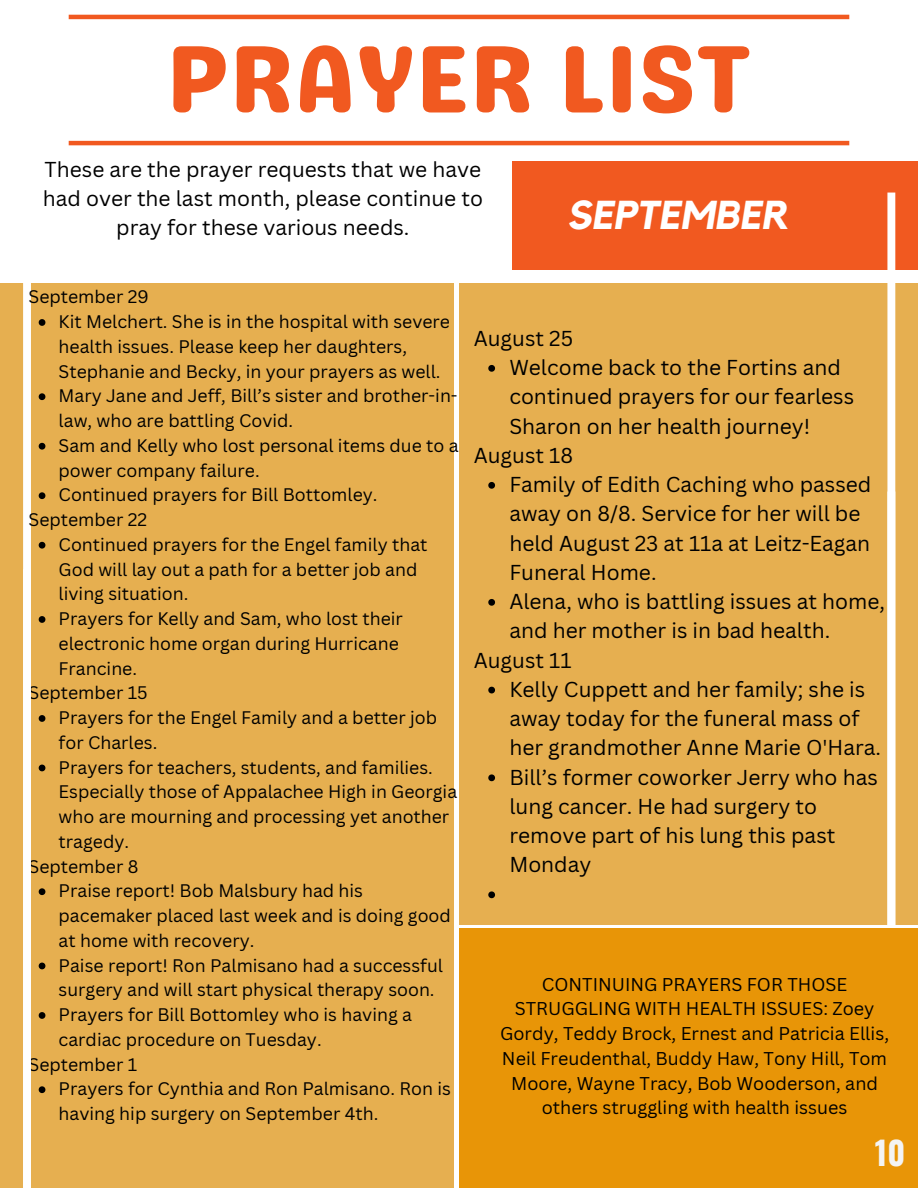
<style>
.page{position:relative;width:918px;height:1188px;background:#fff}
.page>*{position:absolute;margin:0;border:0;box-sizing:border-box;transform-origin:0 0}
.t1{font:95.55px "Genty Sans";color:#f15920}
.t2{font:italic 700 40.2px "Kollektif";color:#fff}
.t3{font:700 32.4px "Oswald";color:#f4f4f4}
.t4{font:21px/29.2px "Canva Sans";color:#000}
.t5{font:18px/24.8px "Canva Sans";color:#000;text-align:center}
.t6{font:17.7px/24.8px "Canva Sans";color:#000}
</style>
<div class="page">
<div style="left:512px;top:161px;width:406px;height:109px;background:#f15920"></div>
<div style="left:459px;top:283px;width:459px;height:641px;background:#e6af50"></div>
<div style="left:887px;top:193px;width:8px;height:987px;background:#fff"></div>
<hr style="left:69px;top:15px;width:780px;height:4px;background:#f15920">
<hr style="left:69px;top:141px;width:780px;height:4px;background:#f15920">
<div style="left:0;top:283px;width:454px;height:905px;background:#e6af50"></div>
<div style="left:23px;top:270px;width:8px;height:918px;background:#fff"></div>
<svg style="left:39px;top:319px;width:6px;height:7px"></svg>
<svg style="left:39px;top:393px;width:6px;height:7px"></svg>
<svg style="left:39px;top:443px;width:6px;height:7px"></svg>
<svg style="left:39px;top:492px;width:6px;height:7px"></svg>
<svg style="left:39px;top:542px;width:6px;height:7px"></svg>
<svg style="left:39px;top:616px;width:6px;height:7px"></svg>
<svg style="left:39px;top:715px;width:6px;height:7px"></svg>
<svg style="left:39px;top:765px;width:6px;height:6px"></svg>
<svg style="left:39px;top:888px;width:6px;height:7px"></svg>
<svg style="left:39px;top:963px;width:6px;height:6px"></svg>
<svg style="left:39px;top:1012px;width:6px;height:7px"></svg>
<svg style="left:39px;top:1086px;width:6px;height:7px"></svg>
<div style="left:459px;top:929px;width:459px;height:259px;background:#e89507"></div>
<svg style="left:488px;top:365px;width:7px;height:7px"></svg>
<svg style="left:488px;top:482px;width:7px;height:7px"></svg>
<svg style="left:488px;top:599px;width:7px;height:7px"></svg>
<svg style="left:488px;top:687px;width:7px;height:6px"></svg>
<svg style="left:488px;top:774px;width:7px;height:7px"></svg>
<svg style="left:488px;top:891px;width:7px;height:7px"></svg>
<h1 class="t1" style="left:166px;top:22px;width:587px">PRAYER LIST</h1>
<h2 class="t4" style="left:43px;top:154px;width:442px;text-align:center">These are the prayer requests that we have had over the last month, please continue to pray for these various needs.</h2>
<h3 class="t2" style="left:567px;top:196px;width:223px">SEPTEMBER</h3>
<h3 class="t6" style="left:29px;top:284px;width:122px">September 29</h3>
<p class="t6" style="left:59px;top:309px;width:393px">Kit Melchert. She is in the hospital with severe health issues. Please keep her daughters,<br>Stephanie and Becky, in your prayers as well.</p>
<h3 class="t6" style="left:59px;top:383px;width:401px">Mary Jane and Jeff, Bill’s sister and brother-in&shy;law, who are battling Covid.</h3>
<p class="t6" style="left:59px;top:433px;width:401px">Sam and Kelly who lost personal items due to a power company failure.</p>
<p class="t6" style="left:59px;top:482px;width:320px">Continued prayers for Bill Bottomley.</p>
<h3 class="t6" style="left:29px;top:507px;width:120px">September 22</h3>
<p class="t6" style="left:59px;top:532px;width:370px">Continued prayers for the Engel family that<br>God will lay out a path for a better job and living situation.</p>
<p class="t6" style="left:59px;top:606px;width:346px">Prayers for Kelly and Sam, who lost their electronic home organ during Hurricane<br>Francine.</p>
<p class="t6" style="left:29px;top:680px;width:121px">September 15</p>
<p class="t6" style="left:59px;top:705px;width:380px">Prayers for the Engel Family and a better job for Charles.</p>
<p class="t6" style="left:59px;top:754px;width:400px">Prayers for teachers, students, and families.<br>Especially those of Appalachee High in Georgia who are mourning and processing yet another tragedy.</p>
<p class="t6" style="left:29px;top:853px;width:111px">September 8</p>
<p class="t6" style="left:59px;top:878px;width:394px">Praise report! Bob Malsbury had his pacemaker placed last week and is doing good at home with recovery.</p>
<p class="t6" style="left:59px;top:952px;width:386px">Paise report! Ron Palmisano had a successful surgery and will start physical therapy soon.</p>
<p class="t6" style="left:59px;top:1002px;width:355px">Prayers for Bill Bottomley who is having a cardiac procedure on Tuesday.</p>
<p class="t6" style="left:29px;top:1051px;width:110px">September 1</p>
<p class="t6" style="left:59px;top:1076px;width:394px">Prayers for Cynthia and Ron Palmisano. Ron is having hip surgery on September 4th.</p>
<p class="t4" style="left:474px;top:323px;width:101px">August 25</p>
<p class="t4" style="left:509px;top:352px;width:346px">Welcome back to the Fortins and continued prayers for our fearless<br>Sharon on her health journey!</p>
<p class="t4" style="left:474px;top:440px;width:101px">August 18</p>
<p class="t4" style="left:509px;top:469px;width:364px">Family of Edith Caching who passed away on 8/8. Service for her will be held August 23 at 11a at Leitz-Eagan<br>Funeral Home.</p>
<p class="t4" style="left:509px;top:586px;width:377px">Alena, who is battling issues at home, and her mother is in bad health.</p>
<p class="t4" style="left:474px;top:645px;width:99px">August 11</p>
<p class="t4" style="left:509px;top:674px;width:373px">Kelly Cuppett and her family; she is away today for the funeral mass of her grandmother Anne Marie O'Hara.</p>
<p class="t4" style="left:509px;top:762px;width:370px">Bill’s former coworker Jerry who has lung cancer. He had surgery to remove part of his lung this past<br>Monday</p>
<p class="t5" style="left:500px;top:971px;width:390px">CONTINUING PRAYERS FOR THOSE STRUGGLING WITH HEALTH ISSUES: Zoey Gordy, Teddy Brock, Ernest and Patricia Ellis, Neil Freudenthal, Buddy Haw, Tony Hill, Tom Moore, Wayne Tracy, Bob Wooderson, and others struggling with health issues</p>
<p class="t3" style="left:875px;top:1127px;width:32px">10</p>
</div>
